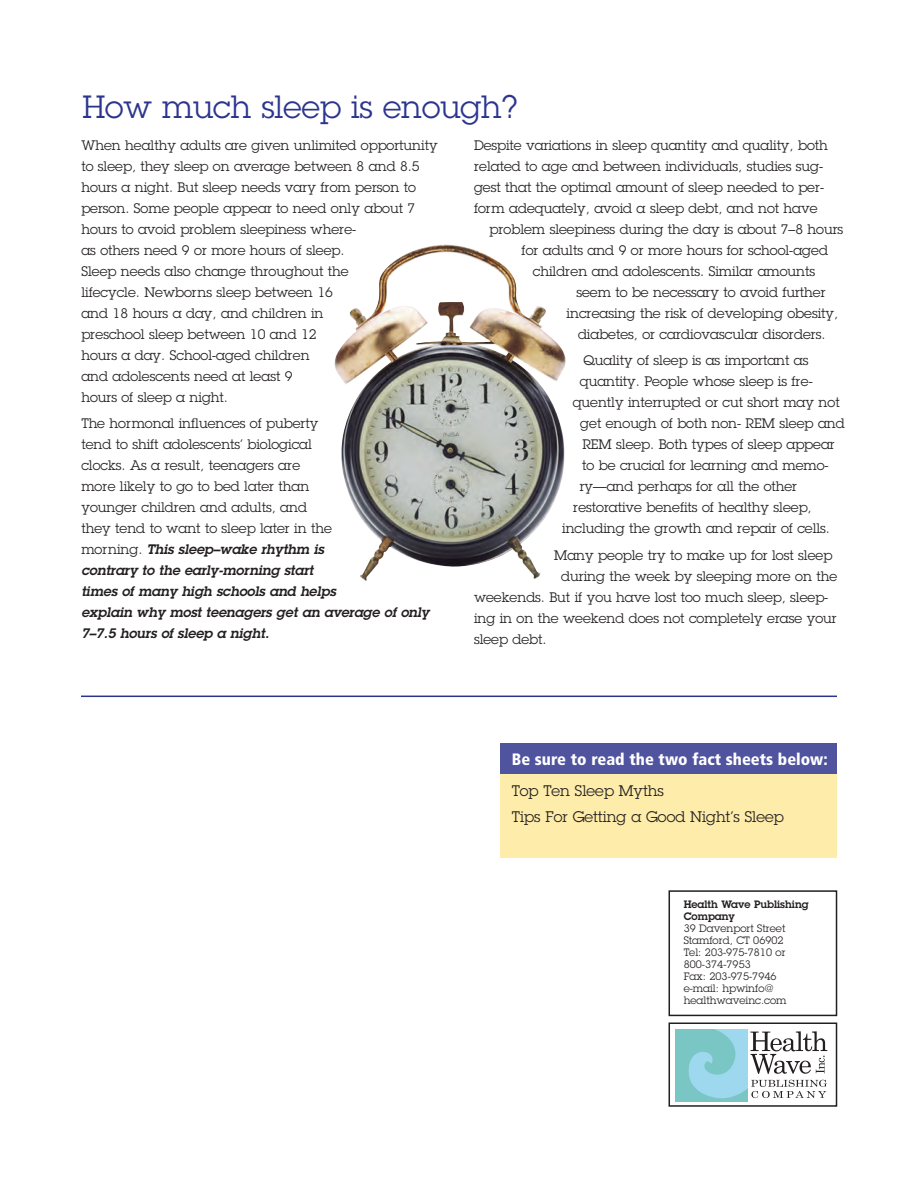
<style>
.page{position:relative;width:918px;height:1188px;background:#fff}
.page>*{position:absolute;margin:0;border:0;box-sizing:border-box;transform-origin:0 0}
.t1{font:31.5px "Lubalin Graph";color:#2c358e}
.t2{font:900 condensed 16.5px "Frutiger";color:#fff}
.t3{font:15px/25.5px "Lubalin Graph";color:#231f20}
.t4{font:13.5px/21px "Lubalin Graph";color:#231f20}
.t5{font:10.5px/12px "Lubalin Graph";color:#231f20}
.t6{font:600 10.5px/12px "Lubalin Graph";color:#231f20}
.s1{font-weight:600;font-style:italic}
</style>
<div class="page">
<img style="left:334px;top:244px;width:232px;height:337px">
<hr style="left:81px;top:696px;width:756px;height:1px;background:#2c358e">
<div style="left:669px;top:1023px;width:168px;height:84px;border:2px solid #231f20"></div>
<div style="left:669px;top:890px;width:168px;height:126px;border:2px solid #231f20"></div>
<svg style="left:676px;top:1029px;width:151px;height:72px"></svg>
<div style="left:501px;top:747px;width:336px;height:110px;background:#fdecaa"></div>
<div style="left:501px;top:743px;width:336px;height:31px;background:#50539e"></div>
<h1 class="t1" style="left:82px;top:88px;width:437px">How much sleep is enough?</h1>
<p class="t4" style="left:81px;top:134px;width:358px">When healthy adults are given unlimited opportunity to sleep, they sleep on average between 8 and 8.5 hours a night. But sleep needs vary from person to person. Some people appear to need only about 7 hours to avoid problem sleepiness where-<br>as others need 9 or more hours of sleep.<br>Sleep needs also change throughout the<br>lifecycle. Newborns sleep between 16<br>and 18 hours a day, and children in<br>preschool sleep between 10 and 12<br>hours a day. School-aged children<br>and adolescents need at least 9<br>hours of sleep a night.</p>
<p class="t4" style="left:81px;top:413px;width:350px">The hormonal influences of puberty<br>tend to shift adolescents’ biological<br>clocks. As a result, teenagers are<br>more likely to go to bed later than<br>younger children and adults, and<br>they tend to want to sleep later in the<br>morning. <span class="s1">This sleep–wake rhythm is<br>contrary to the early-morning start<br>times of many high schools and helps<br>explain why most teenagers get an average of only 7–7.5 hours of sleep a night.</span></p>
<p class="t4" style="left:474px;top:135px;width:355px">Despite variations in sleep quantity and quality, both</p>
<p class="t4" style="left:474px;top:156px;width:351px">related to age and between individuals, studies sug-</p>
<p class="t4" style="left:474px;top:177px;width:352px">gest that the optimal amount of sleep needed to per-</p>
<p class="t4" style="left:474px;top:198px;width:345px">form adequately, avoid a sleep debt, and not have</p>
<p class="t4" style="left:489px;top:219px;width:355px">problem sleepiness during the day is about 7–8 hours</p>
<p class="t4" style="left:522px;top:240px;width:308px">for adults and 9 or more hours for school-aged</p>
<p class="t4" style="left:533px;top:261px;width:284px">children and adolescents. Similar amounts</p>
<p class="t4" style="left:576px;top:282px;width:251px">seem to be necessary to avoid further</p>
<p class="t4" style="left:567px;top:303px;width:273px">increasing the risk of developing obesity,</p>
<p class="t4" style="left:578px;top:324px;width:249px">diabetes, or cardiovascular disorders.</p>
<p class="t4" style="left:583px;top:350px;width:227px">Quality of sleep is as important as</p>
<p class="t4" style="left:580px;top:371px;width:235px">quantity. People whose sleep is fre-</p>
<p class="t4" style="left:573px;top:392px;width:269px">quently interrupted or cut short may not</p>
<p class="t4" style="left:580px;top:413px;width:266px">get enough of both non- REM sleep and</p>
<p class="t4" style="left:582px;top:434px;width:254px">REM sleep. Both types of sleep appear</p>
<p class="t4" style="left:582px;top:455px;width:248px">to be crucial for learning and memo-</p>
<p class="t4" style="left:580px;top:476px;width:219px">ry—and perhaps for all the other</p>
<p class="t4" style="left:573px;top:497px;width:240px">restorative benefits of healthy sleep,</p>
<p class="t4" style="left:562px;top:518px;width:269px">including the growth and repair of cells.</p>
<p class="t4" style="left:554px;top:544px;width:280px">Many people try to make up for lost sleep</p>
<p class="t4" style="left:561px;top:565px;width:277px">during the week by sleeping more on the</p>
<p class="t4" style="left:474px;top:586px;width:356px">weekends. But if you have lost too much sleep, sleep-</p>
<p class="t4" style="left:474px;top:607px;width:364px">ing in on the weekend does not completely erase your</p>
<p class="t4" style="left:474px;top:628px;width:74px">sleep debt.</p>
<p class="t2" style="left:512px;top:749px;width:317px">Be sure to read the two fact sheets below:</p>
<p class="t3" style="left:512px;top:778px;width:273px">Top Ten Sleep Myths<br>Tips For Getting a Good Night’s Sleep</p>
<p class="t6" style="left:684px;top:898px;width:127px">Health Wave Publishing<br>Company</p>
<p class="t5" style="left:684px;top:922px;width:104px">39 Davenport Street<br>Stamford, CT 06902<br>Tel: 203-975-7810 or<br>800-374-7953<br>Fax: 203-975-7946 e-mail: hpwinfo@ healthwaveinc.com</p>
</div>
